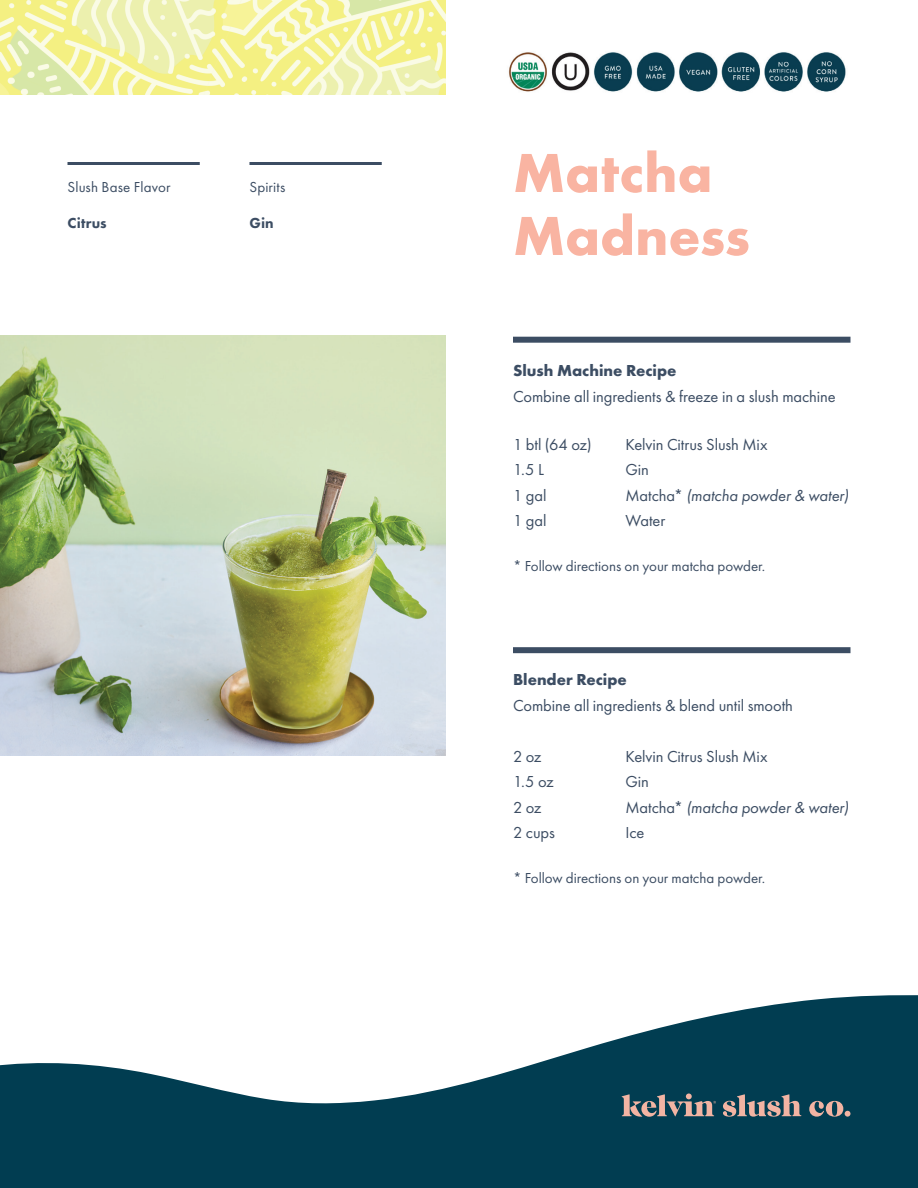
<style>
.page{position:relative;width:918px;height:1188px;background:#fff}
.page>*{position:absolute;margin:0;border:0;box-sizing:border-box;transform-origin:0 0}
.t1{font:700 57px/63px "Futura PT";color:#f9b4a2}
.t2{font:16.5px "Futura PT";letter-spacing:-.005em;color:#3c4d63}
.t3{font:italic 16.5px "Futura PT";letter-spacing:-.005em;color:#3c4d63}
.t4{font:700 16.5px "Futura PT";color:#3c4d63}
.t5{font:15px "Futura PT";color:#3c4d63}
.t6{font:800 15px "Futura PT";letter-spacing:.005em;color:#3c4d63}
.s1{font-style:normal}
</style>
<div class="page">
<svg style="left:0;top:995px;width:918px;height:193px;fill:#013d51"></svg>
<svg style="left:723px;top:1094px;width:78px;height:23px;background:#6b7175"></svg>
<svg style="left:809px;top:1101px;width:41px;height:16px"></svg>
<svg style="left:622px;top:1093px;width:94px;height:24px;background:#5f6b70"></svg>
<img style="left:0;top:0;width:446px;height:94px">
<img style="left:508px;top:52px;width:338px;height:40px">
<hr style="left:68px;top:162px;width:132px;height:3px;background:#3c4d63">
<div style="left:513px;top:337px;width:337px;height:6px;background:#3c4d63"></div>
<div style="left:513px;top:647px;width:337px;height:6px;background:#3c4d63"></div>
<hr style="left:249px;top:162px;width:133px;height:3px;background:#3c4d63">
<img style="left:0;top:335px;width:446px;height:421px">
<p class="t5" style="left:68px;top:178px;width:104px">Slush Base Flavor</p>
<p class="t6" style="left:68px;top:213px;width:41px">Citrus</p>
<p class="t5" style="left:249px;top:178px;width:37px">Spirits</p>
<p class="t6" style="left:249px;top:213px;width:26px">Gin</p>
<h1 class="t1" style="left:513px;top:140px;width:239px">Matcha<br>Madness</h1>
<p class="t4" style="left:513px;top:360px;width:165px">Slush Machine Recipe</p>
<p class="t2" style="left:513px;top:386px;width:324px">Combine all ingredients &amp; freeze in a slush machine</p>
<p class="t2" style="left:513px;top:434px;width:80px">1 btl (64 oz)</p>
<p class="t2" style="left:625px;top:434px;width:144px">Kelvin Citrus Slush Mix</p>
<p class="t2" style="left:513px;top:460px;width:32px">1.5 L</p>
<p class="t2" style="left:625px;top:460px;width:25px">Gin</p>
<p class="t2" style="left:513px;top:485px;width:35px">1 gal</p>
<p class="t3" style="left:625px;top:485px;width:225px"><span class="s1">Matcha*</span> (matcha powder &amp; water)</p>
<p class="t2" style="left:513px;top:511px;width:35px">1 gal</p>
<p class="t2" style="left:625px;top:511px;width:41px">Water</p>
<p class="t5" style="left:513px;top:557px;width:254px">* Follow directions on your matcha powder.</p>
<p class="t4" style="left:513px;top:669px;width:115px">Blender Recipe</p>
<p class="t2" style="left:513px;top:696px;width:281px">Combine all ingredients &amp; blend until smooth</p>
<p class="t2" style="left:513px;top:747px;width:30px">2 oz</p>
<p class="t2" style="left:625px;top:747px;width:144px">Kelvin Citrus Slush Mix</p>
<p class="t2" style="left:513px;top:772px;width:42px">1.5 oz</p>
<p class="t2" style="left:625px;top:772px;width:25px">Gin</p>
<p class="t2" style="left:513px;top:798px;width:30px">2 oz</p>
<p class="t3" style="left:625px;top:798px;width:225px"><span class="s1">Matcha*</span> (matcha powder &amp; water)</p>
<p class="t2" style="left:513px;top:823px;width:43px">2 cups</p>
<p class="t2" style="left:625px;top:823px;width:21px">Ice</p>
<p class="t5" style="left:513px;top:870px;width:254px">* Follow directions on your matcha powder.</p>
</div>
